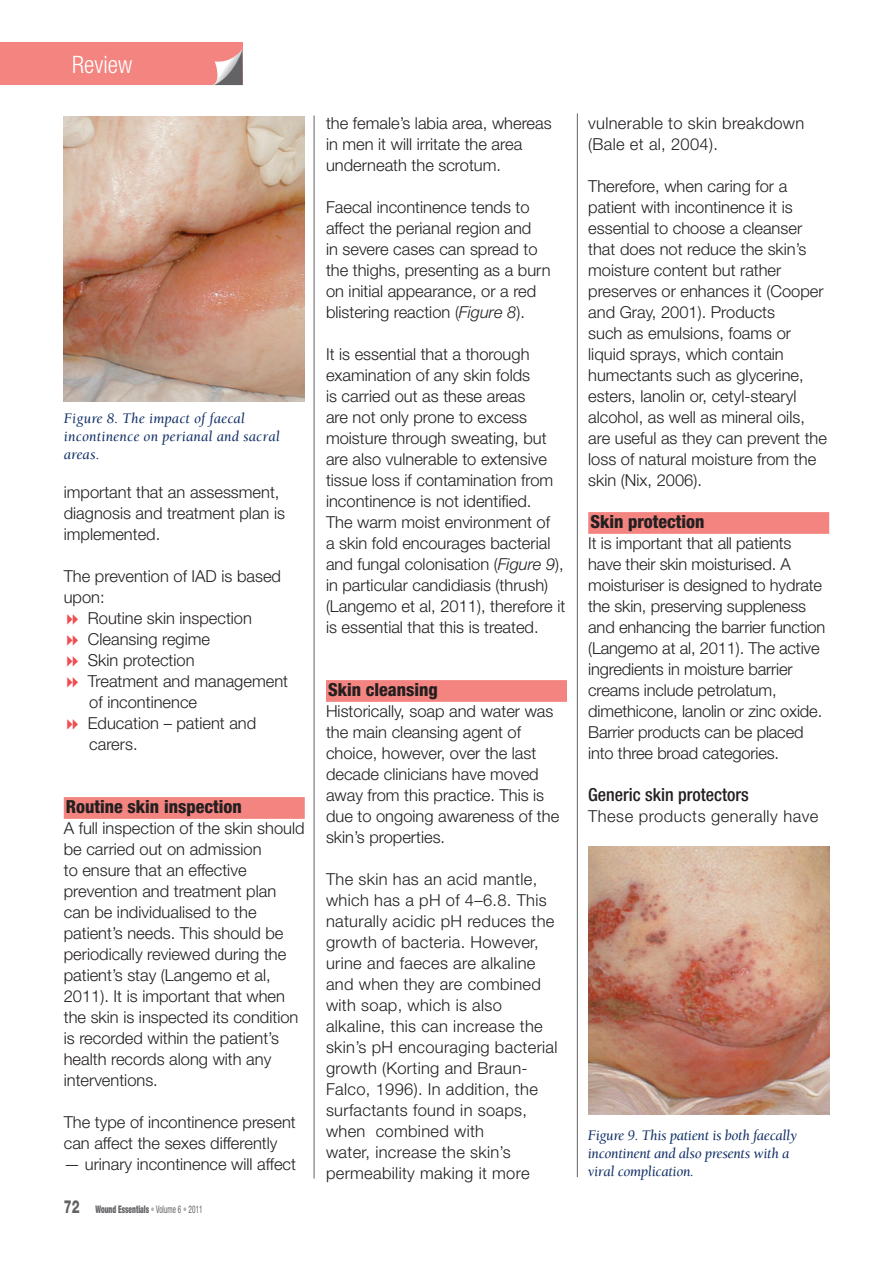
<style>
.page{position:relative;width:893px;height:1263px;background:#fff}
.page>*{position:absolute;margin:0;border:0;box-sizing:border-box;transform-origin:0 0}
.t1{font:300 condensed 24px "Helvetica Neue";color:#fff}
.A_Header{font:800 condensed 18px "Helvetica Neue";color:#231f20}
.B_Header{font:500 condensed 18px "Helvetica Neue";color:#231f20}
.Body_text{font:300 16.5px/21px "Helvetica Neue";color:#231f20}
.Body_text-2{font:300 16.5px/21px "Helvetica Neue";letter-spacing:.02em;color:#231f20}
.Body_text-3{font:300 16.5px "Helvetica Neue";letter-spacing:.03em;color:#231f20}
.t2{font:italic 15px/18px "Berkeley";letter-spacing:-.02em;color:#0f2d65}
.t3{font:italic 15px/18px "Berkeley";letter-spacing:.01em;color:#0f2d65}
.t4{font:900 condensed 10.5px "Helvetica Neue";color:#636366;scale:.7 1}
.s1{font-weight:800;font-stretch:normal;font-size:18px}
.s2{font-weight:400;color:#adaeb2}
.s3{font-weight:400}
.s4{font-style:italic}
</style>
<div class="page">
<div style="left:0;top:42px;width:242px;height:43px;background:#f38480"></div>
<svg style="left:213px;top:50px;width:29px;height:35px"></svg>
<div style="left:64px;top:797px;width:241px;height:22px;background:#f38480"></div>
<div style="left:588px;top:512px;width:241px;height:22px;background:#f38480"></div>
<div style="left:326px;top:680px;width:241px;height:22px;background:#f38480"></div>
<hr style="left:577px;top:113px;width:1px;height:1064px;background:#636366">
<img style="left:64px;top:116px;width:241px;height:285px">
<img style="left:588px;top:846px;width:241px;height:268px">
<hr style="left:314px;top:116px;width:1px;height:1062px;background:#636366">
<p class="t1" style="left:72px;top:50px;width:61px">Review</p>
<p class="t3" style="left:64px;top:410px;width:218px">Figure 8. The impact of faecal incontinence on perianal and sacral areas.</p>
<p class="Body_text" style="left:64px;top:482px;width:223px">important that an assessment, diagnosis and treatment plan is implemented.</p>
<p class="Body_text" style="left:64px;top:566px;width:219px">The prevention of IAD is based upon:</p>
<p class="Body_text" style="left:88px;top:608px;width:166px">Routine skin inspection</p>
<p class="Body_text" style="left:88px;top:629px;width:124px">Cleansing regime</p>
<p class="Body_text" style="left:88px;top:650px;width:108px">Skin protection</p>
<p class="Body_text" style="left:88px;top:671px;width:202px">Treatment and management of incontinence</p>
<p class="Body_text" style="left:88px;top:713px;width:170px">Education – patient and carers.</p>
<p class="A_Header" style="left:66px;top:796px;width:177px">Routine skin inspection</p>
<p class="Body_text" style="left:64px;top:818px;width:242px">A full inspection of the skin should be carried out on admission<br>to ensure that an effective prevention and treatment plan can be individualised to the patient’s needs. This should be periodically reviewed during the patient’s stay (Langemo et al,<br>2011). It is important that when the skin is inspected its condition is recorded within the patient’s health records along with any interventions.</p>
<p class="Body_text" style="left:64px;top:1112px;width:233px">The type of incontinence present can affect the sexes differently</p>
<p class="Body_text" style="left:64px;top:1154px;width:234px">— urinary incontinence will affect</p>
<p class="t4" style="left:64px;top:1203px;width:200px"><span class="s1">72</span> Wound Essentials <span class="s2">•</span> <span class="s3">Volume 6</span> <span class="s2">•</span> <span class="s3">2011</span></p>
<p class="Body_text" style="left:326px;top:113px;width:227px">the female’s labia area, whereas in men it will irritate the area underneath the scrotum.</p>
<p class="Body_text" style="left:326px;top:197px;width:226px">Faecal incontinence tends to affect the perianal region and<br>in severe cases can spread to the thighs, presenting as a burn on initial appearance, or a red blistering reaction (<span class="s4">Figure 8</span>).</p>
<p class="Body_text" style="left:326px;top:344px;width:241px">It is essential that a thorough examination of any skin folds<br>is carried out as these areas<br>are not only prone to excess moisture through sweating, but are also vulnerable to extensive tissue loss if contamination from incontinence is not identified.<br>The warm moist environment of<br>a skin fold encourages bacterial and fungal colonisation (<span class="s4">Figure 9</span>), in particular candidiasis (thrush) (Langemo et al, 2011), therefore it is essential that this is treated.</p>
<p class="A_Header" style="left:328px;top:679px;width:111px">Skin cleansing</p>
<p class="Body_text" style="left:326px;top:701px;width:235px">Historically, soap and water was the main cleansing agent of choice, however, over the last decade clinicians have moved away from this practice. This is due to ongoing awareness of the skin’s properties.</p>
<p class="Body_text-2" style="left:326px;top:869px;width:233px">The skin has an acid mantle, which has a pH of 4–6.8. This naturally acidic pH reduces the growth of bacteria. However, urine and faeces are alkaline and when they are combined with soap, which is also alkaline, this can increase the skin’s pH encouraging bacterial growth (Korting and Braun-<br>Falco, 1996). In addition, the surfactants found in soaps, when combined with<br>water, increase the skin’s permeability making it more</p>
<p class="Body_text-2" style="left:588px;top:113px;width:218px">vulnerable to skin breakdown (Bale et al, 2004).</p>
<p class="Body_text" style="left:588px;top:176px;width:240px">Therefore, when caring for a patient with incontinence it is essential to choose a cleanser that does not reduce the skin’s moisture content but rather preserves or enhances it (Cooper and Gray, 2001). Products<br>such as emulsions, foams or liquid sprays, which contain humectants such as glycerine, esters, lanolin or, cetyl-stearyl alcohol, as well as mineral oils, are useful as they can prevent the loss of natural moisture from the skin (Nix, 2006).</p>
<p class="A_Header" style="left:590px;top:511px;width:116px">Skin protection</p>
<p class="Body_text" style="left:588px;top:533px;width:239px">It is important that all patients have their skin moisturised. A moisturiser is designed to hydrate the skin, preserving suppleness and enhancing the barrier function (Langemo at al, 2011). The active ingredients in moisture barrier creams include petrolatum, dimethicone, lanolin or zinc oxide.<br>Barrier products can be placed into three broad categories.</p>
<p class="B_Header" style="left:588px;top:784px;width:162px">Generic skin protectors</p>
<p class="Body_text-3" style="left:588px;top:806px;width:232px">These products generally have</p>
<p class="t2" style="left:588px;top:1126px;width:211px">Figure 9. This patient is both faecally incontinent and also presents with a viral complication.</p>
</div>
